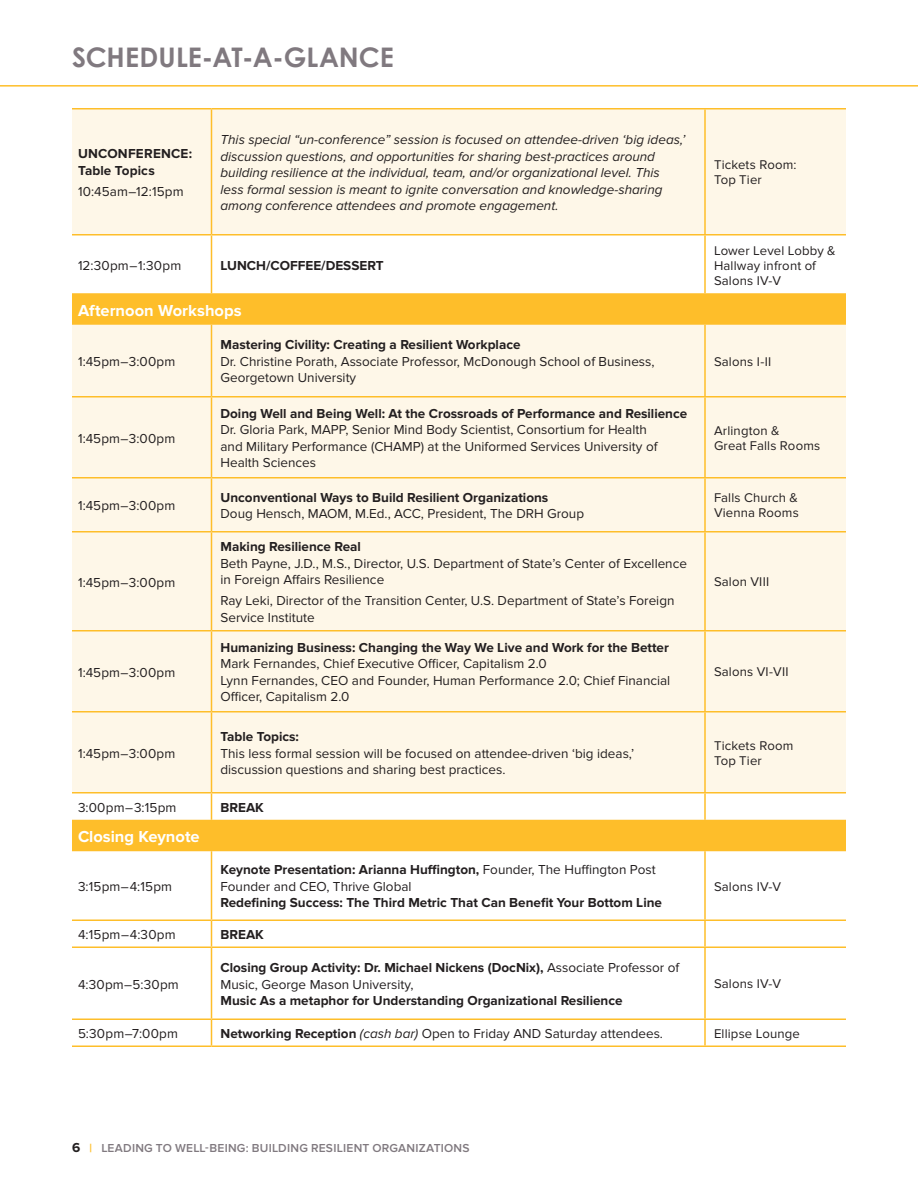
<style>
.page{position:relative;width:918px;height:1188px;background:#fff}
.page>*{position:absolute;margin:0;border:0;box-sizing:border-box;transform-origin:0 0}
.t1{font:700 27px "Century Gothic";color:#80797f}
.t2{font:700 16.5px "Proxima Nova";color:#fff}
.t3{font:13.5px/16.5px "Proxima Nova";color:#231f20}
.t4{font:700 13.5px/16.5px "Proxima Nova";color:#231f20}
.t5{font:italic 13.5px/16.5px "Proxima Nova";color:#231f20}
.t6{font:13.5px "Proxima Nova";letter-spacing:.02em;color:#231f20}
.t7{font:13.2px/15px "Proxima Nova";letter-spacing:.015em;color:#231f20}
.t8{font:600 12px "Proxima Nova";letter-spacing:.02em;color:#80797f}
.s1{font-weight:700}
.s2{font-style:italic}
.s3{font-weight:700;font-size:13.5px;color:#231f20}
.s4{font-weight:700;color:#febe2a}
</style>
<div class="page">
<hr style="left:0;top:85px;width:918px;height:2px;background:#febe2a">
<div style="left:72px;top:110px;width:774px;height:124px;background:#fef7e8"></div>
<svg style="left:72px;top:293px;width:774px;height:558px;background:#fef0d2"></svg>
<hr style="left:72px;top:108px;width:140px;height:2px;background:#febe2a">
<hr style="left:72px;top:234px;width:140px;height:2px;background:#febe2a">
<hr style="left:211px;top:110px;width:1px;height:124px;background:#febe2a">
<hr style="left:704px;top:110px;width:2px;height:124px;background:#febe2a">
<hr style="left:211px;top:236px;width:1px;height:57px;background:#febe2a">
<hr style="left:212px;top:108px;width:493px;height:2px;background:#febe2a">
<hr style="left:212px;top:234px;width:493px;height:2px;background:#febe2a">
<hr style="left:704px;top:236px;width:2px;height:57px;background:#febe2a">
<hr style="left:705px;top:108px;width:141px;height:2px;background:#febe2a">
<hr style="left:705px;top:234px;width:141px;height:2px;background:#febe2a">
<hr style="left:704px;top:325px;width:2px;height:71px;background:#febe2a">
<hr style="left:704px;top:398px;width:2px;height:79px;background:#febe2a">
<hr style="left:704px;top:478px;width:2px;height:53px;background:#febe2a">
<hr style="left:704px;top:532px;width:2px;height:98px;background:#febe2a">
<hr style="left:704px;top:632px;width:2px;height:79px;background:#febe2a">
<hr style="left:704px;top:712px;width:2px;height:80px;background:#febe2a">
<svg style="left:211px;top:794px;width:1px;height:26px"></svg>
<hr style="left:212px;top:396px;width:493px;height:2px;background:#febe2a">
<hr style="left:212px;top:477px;width:493px;height:1px;background:#febe2a">
<hr style="left:212px;top:531px;width:493px;height:1px;background:#febe2a">
<hr style="left:212px;top:630px;width:493px;height:2px;background:#febe2a">
<hr style="left:212px;top:711px;width:493px;height:1px;background:#febe2a">
<hr style="left:212px;top:792px;width:493px;height:2px;background:#febe2a">
<hr style="left:212px;top:1046px;width:493px;height:1px;background:#febe2a">
<hr style="left:704px;top:794px;width:2px;height:26px;background:#febe2a">
<hr style="left:705px;top:396px;width:141px;height:2px;background:#febe2a">
<hr style="left:705px;top:477px;width:141px;height:1px;background:#febe2a">
<hr style="left:705px;top:531px;width:141px;height:1px;background:#febe2a">
<hr style="left:705px;top:630px;width:141px;height:2px;background:#febe2a">
<hr style="left:705px;top:711px;width:141px;height:1px;background:#febe2a">
<hr style="left:705px;top:792px;width:141px;height:2px;background:#febe2a">
<hr style="left:705px;top:1046px;width:141px;height:1px;background:#febe2a">
<hr style="left:704px;top:851px;width:2px;height:69px;background:#febe2a">
<hr style="left:704px;top:1020px;width:2px;height:26px;background:#febe2a">
<hr style="left:211px;top:325px;width:1px;height:71px;background:#febe2a">
<hr style="left:72px;top:396px;width:140px;height:2px;background:#febe2a">
<hr style="left:211px;top:398px;width:1px;height:79px;background:#febe2a">
<hr style="left:72px;top:477px;width:140px;height:1px;background:#febe2a">
<hr style="left:211px;top:478px;width:1px;height:53px;background:#febe2a">
<hr style="left:72px;top:531px;width:140px;height:1px;background:#febe2a">
<hr style="left:211px;top:532px;width:1px;height:98px;background:#febe2a">
<hr style="left:72px;top:630px;width:140px;height:2px;background:#febe2a">
<hr style="left:211px;top:632px;width:1px;height:79px;background:#febe2a">
<hr style="left:72px;top:711px;width:140px;height:1px;background:#febe2a">
<hr style="left:211px;top:712px;width:1px;height:80px;background:#febe2a">
<hr style="left:72px;top:792px;width:140px;height:2px;background:#febe2a">
<hr style="left:211px;top:851px;width:1px;height:69px;background:#febe2a">
<hr style="left:72px;top:920px;width:140px;height:1px;background:#febe2a">
<hr style="left:72px;top:946px;width:140px;height:2px;background:#febe2a">
<hr style="left:72px;top:1018px;width:140px;height:2px;background:#febe2a">
<svg style="left:211px;top:1020px;width:1px;height:26px"></svg>
<hr style="left:72px;top:1046px;width:140px;height:1px;background:#febe2a">
<hr style="left:212px;top:920px;width:493px;height:1px;background:#febe2a">
<svg style="left:211px;top:921px;width:1px;height:25px"></svg>
<hr style="left:212px;top:946px;width:493px;height:2px;background:#febe2a">
<hr style="left:211px;top:948px;width:1px;height:70px;background:#febe2a">
<hr style="left:212px;top:1018px;width:493px;height:2px;background:#febe2a">
<hr style="left:705px;top:920px;width:141px;height:1px;background:#febe2a">
<hr style="left:704px;top:921px;width:2px;height:25px;background:#febe2a">
<hr style="left:705px;top:946px;width:141px;height:2px;background:#febe2a">
<hr style="left:704px;top:948px;width:2px;height:70px;background:#febe2a">
<hr style="left:705px;top:1018px;width:141px;height:2px;background:#febe2a">
<h1 class="t1" style="left:72px;top:39px;width:323px">SCHEDULE-AT-A-GLANCE</h1>
<p class="t4" style="left:78px;top:146px;width:116px">UNCONFERENCE:<br>Table Topics</p>
<p class="t3" style="left:78px;top:183px;width:107px">10:45am–12:15pm</p>
<p class="t5" style="left:221px;top:132px;width:466px">This special “un-conference” session is focused on attendee-driven ‘big ideas,’ discussion questions, and opportunities for sharing best-practices around building resilience at the individual, team, and/or organizational level. This less formal session is meant to ignite conversation and knowledge-sharing among conference attendees and promote engagement.</p>
<p class="t3" style="left:78px;top:257px;width:105px">12:30pm–1:30pm</p>
<p class="t4" style="left:221px;top:257px;width:165px">LUNCH/COFFEE/DESSERT</p>
<p class="t7" style="left:714px;top:158px;width:84px">Tickets Room:<br>Top Tier</p>
<p class="t7" style="left:714px;top:243px;width:123px">Lower Level Lobby &amp;<br>Hallway infront of<br>Salons IV-V</p>
<p class="t2" style="left:78px;top:301px;width:165px">Afternoon Workshops</p>
<p class="t3" style="left:78px;top:353px;width:99px">1:45pm–3:00pm</p>
<p class="t4" style="left:221px;top:337px;width:302px">Mastering Civility: Creating a Resilient Workplace</p>
<p class="t3" style="left:221px;top:353px;width:436px">Dr. Christine Porath, Associate Professor, McDonough School of Business,<br>Georgetown University</p>
<p class="t7" style="left:714px;top:354px;width:59px">Salons I-II</p>
<p class="t3" style="left:78px;top:430px;width:99px">1:45pm–3:00pm</p>
<p class="t3" style="left:78px;top:498px;width:99px">1:45pm–3:00pm</p>
<p class="t3" style="left:78px;top:574px;width:99px">1:45pm–3:00pm</p>
<p class="t3" style="left:78px;top:664px;width:99px">1:45pm–3:00pm</p>
<p class="t3" style="left:78px;top:745px;width:99px">1:45pm–3:00pm</p>
<p class="t4" style="left:221px;top:405px;width:468px">Doing Well and Being Well: At the Crossroads of Performance and Resilience</p>
<p class="t3" style="left:221px;top:422px;width:439px">Dr. Gloria Park, MAPP, Senior Mind Body Scientist, Consortium for Health and Military Performance (CHAMP) at the Uniformed Services University of<br>Health Sciences</p>
<p class="t7" style="left:714px;top:423px;width:108px">Arlington &amp;<br>Great Falls Rooms</p>
<p class="t4" style="left:221px;top:489px;width:329px">Unconventional Ways to Build Resilient Organizations</p>
<p class="t3" style="left:221px;top:506px;width:365px">Doug Hensch, MAOM, M.Ed., ACC, President, The DRH Group</p>
<p class="t4" style="left:221px;top:539px;width:142px">Making Resilience Real</p>
<p class="t3" style="left:221px;top:555px;width:468px">Beth Payne, J.D., M.S., Director, U.S. Department of State’s Center of Excellence in Foreign Affairs Resilience</p>
<p class="t3" style="left:221px;top:593px;width:456px">Ray Leki, Director of the Transition Center, U.S. Department of State’s Foreign<br>Service Institute</p>
<p class="t7" style="left:714px;top:491px;width:86px">Falls Church &amp;<br>Vienna Rooms</p>
<p class="t7" style="left:714px;top:575px;width:57px">Salon VIII</p>
<p class="t4" style="left:221px;top:639px;width:450px">Humanizing Business: Changing the Way We Live and Work for the Better</p>
<p class="t3" style="left:221px;top:656px;width:451px">Mark Fernandes, Chief Executive Officer, Capitalism 2.0<br>Lynn Fernandes, CEO and Founder, Human Performance 2.0; Chief Financial<br>Officer, Capitalism 2.0</p>
<p class="t7" style="left:714px;top:665px;width:76px">Salons VI-VII</p>
<p class="t4" style="left:221px;top:729px;width:80px">Table Topics:</p>
<p class="t3" style="left:221px;top:745px;width:415px">This less formal session will be focused on attendee-driven ‘big ideas,’ discussion questions and sharing best practices.</p>
<p class="t7" style="left:714px;top:738px;width:81px">Tickets Room<br>Top Tier</p>
<p class="t3" style="left:78px;top:799px;width:100px">3:00pm–3:15pm</p>
<p class="t4" style="left:221px;top:800px;width:45px">BREAK</p>
<p class="t2" style="left:78px;top:827px;width:123px">Closing Keynote</p>
<p class="t3" style="left:78px;top:878px;width:96px">3:15pm–4:15pm</p>
<p class="t3" style="left:221px;top:862px;width:437px"><span class="s1">Keynote Presentation: Arianna Huffington,</span> Founder, The Huffington Post<br>Founder and CEO, Thrive Global</p>
<p class="t4" style="left:221px;top:895px;width:443px">Redefining Success: The Third Metric That Can Benefit Your Bottom Line</p>
<p class="t3" style="left:78px;top:927px;width:99px">4:15pm–4:30pm</p>
<p class="t4" style="left:221px;top:927px;width:45px">BREAK</p>
<p class="t3" style="left:78px;top:976px;width:102px">4:30pm–5:30pm</p>
<p class="t3" style="left:221px;top:960px;width:460px"><span class="s1">Closing Group Activity: Dr. Michael Nickens (DocNix),</span> Associate Professor of<br>Music, George Mason University,</p>
<p class="t4" style="left:221px;top:993px;width:404px">Music As a metaphor for Understanding Organizational Resilience</p>
<p class="t7" style="left:714px;top:879px;width:69px">Salons IV-V</p>
<p class="t7" style="left:714px;top:977px;width:69px">Salons IV-V</p>
<p class="t6" style="left:78px;top:1026px;width:102px">5:30pm–7:00pm</p>
<p class="t3" style="left:221px;top:1026px;width:444px"><span class="s1">Networking Reception</span> <span class="s2">(cash bar)</span> Open to Friday AND Saturday attendees.</p>
<p class="t7" style="left:714px;top:1026px;width:87px">Ellipse Lounge</p>
<p class="t8" style="left:72px;top:1141px;width:399px"><span class="s3">6</span> <span class="s4">|</span> LEADING TO WELL-BEING: BUILDING RESILIENT ORGANIZATIONS</p>
</div>
